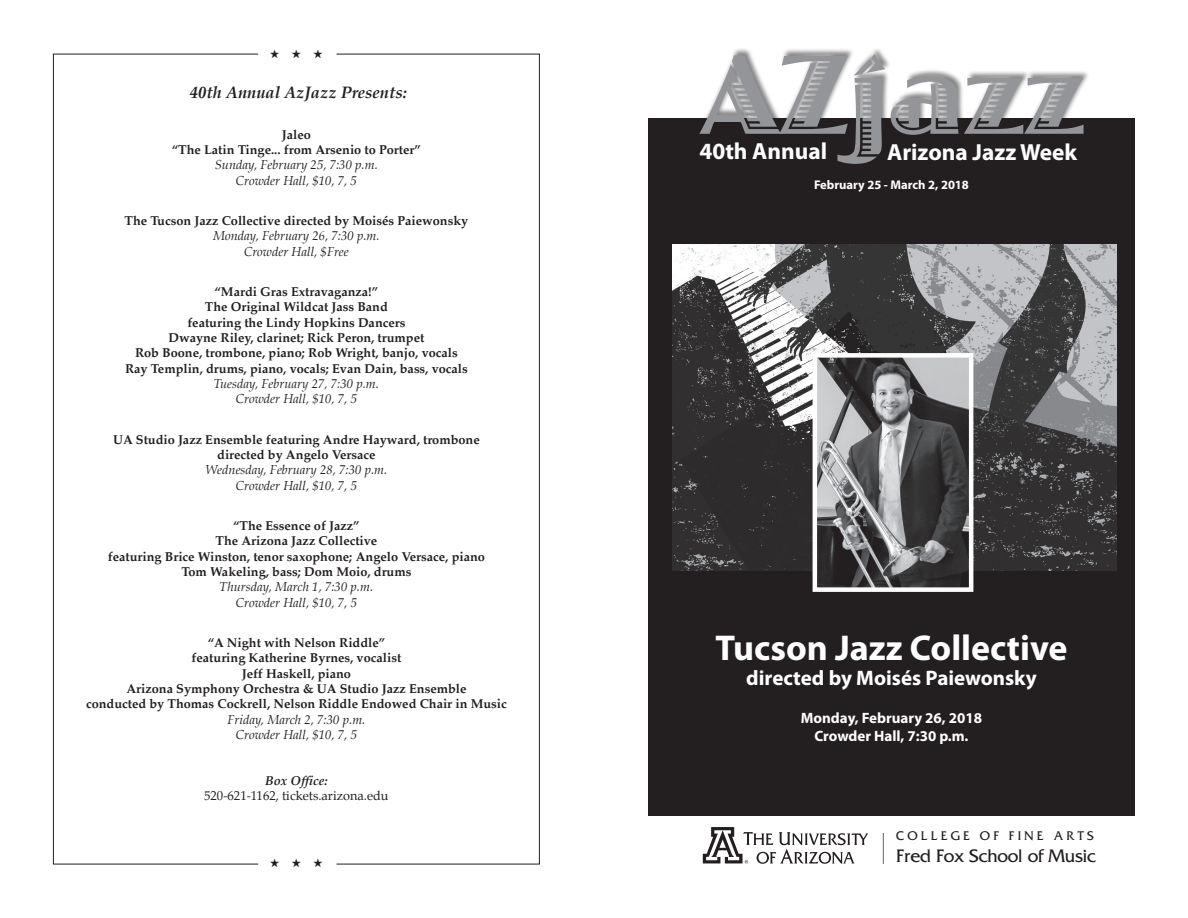
<style>
.page{position:relative;width:1188px;height:918px;background:#fff}
.page>*{position:absolute;margin:0;border:0;box-sizing:border-box;transform-origin:0 0}
.t1{font:116.7px "Jazz Let Plain";color:#939598}
.t2{font:700 36px "Myriad Pro";color:#fff}
.t3{font:700 23.4px "Myriad Pro";color:#fff}
.t4{font:700 21px "Myriad Pro";color:#fff}
.t5{font:18.9px "Friz Quadrata Std";letter-spacing:-.01em;color:#231f20}
.t6{font:italic 700 16.5px "Palatino";color:#231f20}
.t7{font:700 15px/18px "Myriad Pro";color:#fff;text-align:center}
.t8{font:13.2px "Friz Quadrata Std";letter-spacing:.24em;color:#231f20}
.t9{font:700 12.75px/15.3px "Palatino";color:#231f20;text-align:center}
.t10{font:italic 12.75px/15.3px "Palatino";color:#231f20;text-align:center}
.t11{font:12.75px "Palatino";color:#231f20}
.t12{font:italic 700 12.75px "Palatino";color:#231f20}
.t13{font:700 12.6px "Myriad Pro";color:#fff}
.t14{font:12px "Zapf Dingbats ITC";color:#231f20}
</style>
<div class="page">
<div style="left:648px;top:118px;width:487px;height:697px;background:#231f20"></div>
<hr style="left:883px;top:833px;width:1px;height:31px;background:#636366">
<svg style="left:702px;top:827px;width:166px;height:37px"></svg>
<div style="left:336px;top:54px;width:204px;height:810px;border:1px solid #231f20"></div>
<div style="left:53px;top:54px;width:205px;height:810px;border:1px solid #231f20"></div>
<div style="left:698px;top:47px;width:394px;height:118px;background:#231f20;opacity:.55"></div>
<img style="left:673px;top:245px;width:443px;height:325px">
<img style="left:818px;top:358px;width:150px;height:229px">
<div style="left:813px;top:353px;width:160px;height:239px;border:4px solid #fff"></div>
<p class="t14" style="left:270px;top:48px;width:55px">★★★</p>
<p class="t6" style="left:190px;top:79px;width:219px">40th Annual AzJazz Presents:</p>
<p class="t9" style="left:172px;top:126px;width:250px">Jaleo<br>“The Latin Tinge... from Arsenio to Porter”</p>
<p class="t10" style="left:215px;top:157px;width:165px">Sunday, February 25, 7:30 p.m.<br>Crowder Hall, $10, 7, 5</p>
<p class="t9" style="left:125px;top:213px;width:345px">The Tucson Jazz Collective directed by Moisés Paiewonsky</p>
<p class="t10" style="left:213px;top:228px;width:168px">Monday, February 26, 7:30 p.m.<br>Crowder Hall, $Free</p>
<p class="t9" style="left:125px;top:284px;width:344px">“Mardi Gras Extravaganza!”<br>The Original Wildcat Jass Band<br>featuring the Lindy Hopkins Dancers<br>Dwayne Riley, clarinet; Rick Peron, trumpet<br>Rob Boone, trombone, piano; Rob Wright, banjo, vocals Ray Templin, drums, piano, vocals; Evan Dain, bass, vocals</p>
<p class="t10" style="left:214px;top:376px;width:167px">Tuesday, February 27, 7:30 p.m.<br>Crowder Hall, $10, 7, 5</p>
<p class="t9" style="left:113px;top:431px;width:368px">UA Studio Jazz Ensemble featuring Andre Hayward, trombone directed by Angelo Versace</p>
<p class="t10" style="left:205px;top:462px;width:183px">Wednesday, February 28, 7:30 p.m.<br>Crowder Hall, $10, 7, 5</p>
<p class="t9" style="left:108px;top:518px;width:379px">“The Essence of Jazz”<br>The Arizona Jazz Collective<br>featuring Brice Winston, tenor saxophone; Angelo Versace, piano Tom Wakeling, bass; Dom Moio, drums</p>
<p class="t10" style="left:220px;top:579px;width:155px">Thursday, March 1, 7:30 p.m.<br>Crowder Hall, $10, 7, 5</p>
<p class="t9" style="left:86px;top:635px;width:422px">“A Night with Nelson Riddle”<br>featuring Katherine Byrnes, vocalist<br>Jeff Haskell, piano<br>Arizona Symphony Orchestra &amp; UA Studio Jazz Ensemble<br>conducted by Thomas Cockrell, Nelson Riddle Endowed Chair in Music</p>
<p class="t10" style="left:227px;top:712px;width:140px">Friday, March 2, 7:30 p.m.<br>Crowder Hall, $10, 7, 5</p>
<p class="t12" style="left:265px;top:770px;width:64px">Box Office:</p>
<p class="t11" style="left:204px;top:785px;width:186px">520-621-1162, tickets.arizona.edu</p>
<p class="t14" style="left:270px;top:857px;width:55px">★★★</p>
<h1 class="t1" style="left:702px;top:1px;width:383px">AZjazz</h1>
<h3 class="t3" style="left:699px;top:136px;width:129px">40th Annual</h3>
<h3 class="t3" style="left:887px;top:137px;width:192px">Arizona Jazz Week</h3>
<p class="t13" style="left:814px;top:177px;width:156px">February 25 - March 2, 2018</p>
<h2 class="t2" style="left:715px;top:624px;width:354px">Tucson Jazz Collective</h2>
<h3 class="t4" style="left:746px;top:664px;width:292px">directed by Moisés Paiewonsky</h3>
<p class="t7" style="left:801px;top:708px;width:183px">Monday, February 26, 2018<br>Crowder Hall, 7:30 p.m.</p>
<p class="t8" style="left:896px;top:828px;width:199px">COLLEGE OF FINE ARTS</p>
<h3 class="t5" style="left:896px;top:845px;width:201px">Fred Fox School of Music</h3>
</div>
